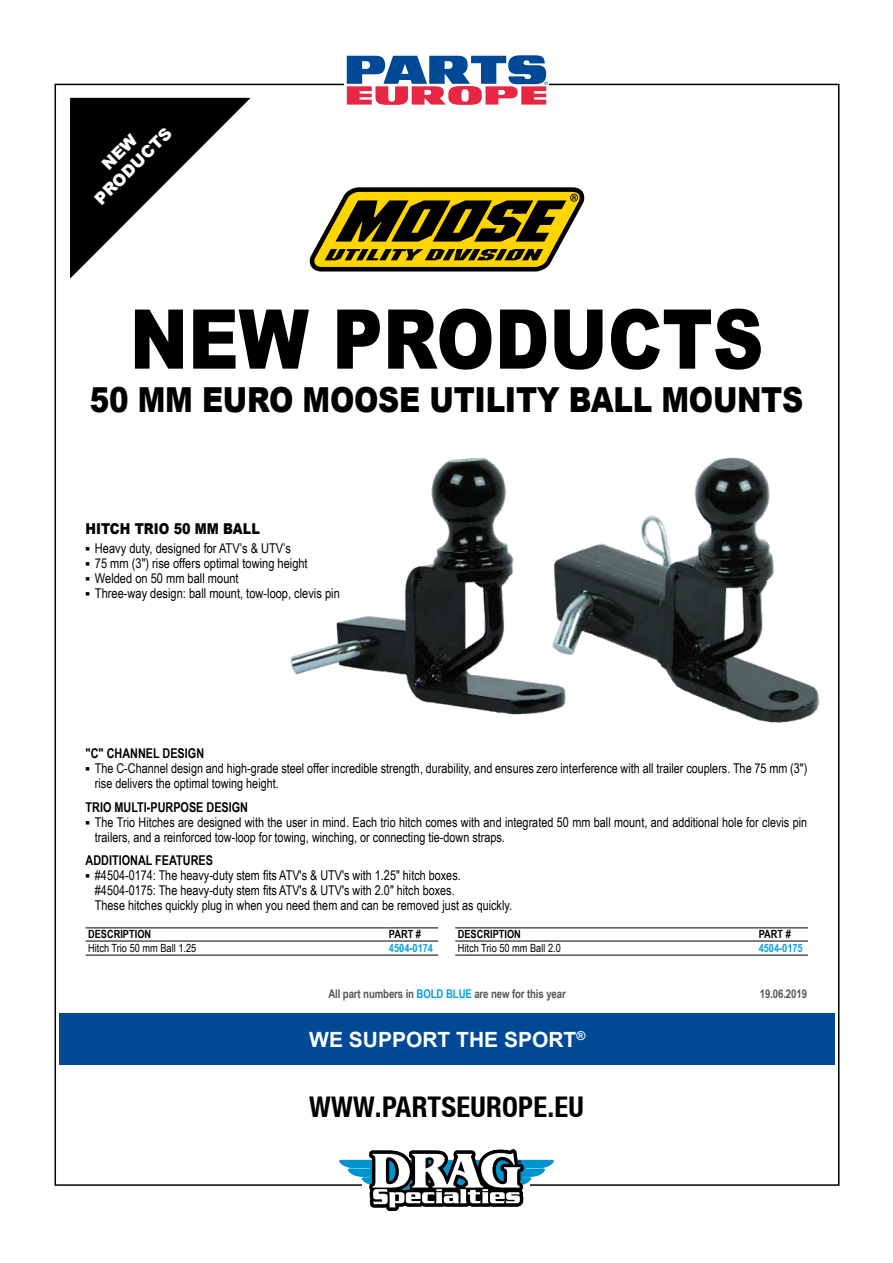
<style>
.page{position:relative;width:893px;height:1263px;background:#fff}
.page>*{position:absolute;margin:0;border:0;box-sizing:border-box;transform-origin:0 0}
.t1{font:900 82.5px "Arial";color:#000;scale:.85 1}
.t2{font:900 34.5px "Arial";letter-spacing:-.01em;color:#000;scale:.85 1}
.t3{font:700 condensed 28.5px "Helvetica Neue LT";letter-spacing:.01em;color:#000}
.t4{font:700 21px "Arial";color:#fff}
.t5{font:900 16.5px/19.5px "Arial";color:#fff;text-align:center}
.t6{font:900 15px "Arial";color:#000;scale:.85 1}
.t7{font:13.5px/15px "Arial Narrow";color:#000}
.t8{font:700 13.5px "Arial Narrow";color:#000}
.t9{font:700 12px "Arial Narrow";letter-spacing:-.01em;color:#575756}
.t10{font:11.25px "Arial Narrow";color:#000}
.t11{font:700 11.25px "Arial Narrow";color:#000}
.t12{font:700 11.25px "Arial Narrow";color:#009fe3}
.s1{color:#009fe3}
</style>
<div class="page">
<div style="left:59px;top:1013px;width:776px;height:51px;background:#004996"></div>
<svg style="left:70px;top:98px;width:181px;height:181px"></svg>
<svg style="left:346px;top:55px;width:202px;height:50px"></svg>
<svg style="left:339px;top:1149px;width:215px;height:62px"></svg>
<hr style="left:86px;top:955px;width:300px;height:1px;background:#000">
<hr style="left:386px;top:955px;width:52px;height:1px;background:#000">
<hr style="left:86px;top:928px;width:300px;height:1px;background:#000">
<hr style="left:386px;top:928px;width:52px;height:1px;background:#000">
<hr style="left:86px;top:941px;width:300px;height:1px;background:#000">
<hr style="left:386px;top:941px;width:52px;height:1px;background:#000">
<hr style="left:756px;top:955px;width:52px;height:1px;background:#000">
<hr style="left:455px;top:955px;width:301px;height:1px;background:#000">
<hr style="left:455px;top:928px;width:301px;height:1px;background:#000">
<hr style="left:756px;top:928px;width:52px;height:1px;background:#000">
<hr style="left:455px;top:941px;width:301px;height:1px;background:#000">
<hr style="left:756px;top:941px;width:52px;height:1px;background:#000">
<svg style="left:310px;top:187px;width:274px;height:84px;background:#85751f"></svg>
<img style="left:290px;top:458px;width:235px;height:257px">
<img style="left:525px;top:457px;width:295px;height:266px">
<p class="t5" style="left:76px;top:181px;width:103px;rotate:-45deg">NEW<br>PRODUCTS</p>
<h1 class="t1" style="left:130px;top:279px;width:747px">NEW PRODUCTS</h1>
<h2 class="t2" style="left:90px;top:375px;width:841px">50 MM EURO MOOSE UTILITY BALL MOUNTS</h2>
<p class="t6" style="left:86px;top:517px;width:207px">HITCH TRIO 50 MM BALL</p>
<p class="t7" style="left:95px;top:540px;width:246px">Heavy duty, designed for ATV’s &amp; UTV’s<br>75 mm (3") rise offers optimal towing height Welded on 50 mm ball mount<br>Three-way design: ball mount, tow-loop, clevis pin</p>
<p class="t8" style="left:86px;top:743px;width:120px">"C" CHANNEL DESIGN</p>
<p class="t7" style="left:95px;top:760px;width:714px">The C-Channel design and high-grade steel offer incredible strength, durability, and ensures zero interference with all trailer couplers. The 75 mm (3") rise delivers the optimal towing height.</p>
<p class="t8" style="left:86px;top:797px;width:164px">TRIO MULTI-PURPOSE DESIGN</p>
<p class="t7" style="left:95px;top:814px;width:714px">The Trio Hitches are designed with the user in mind. Each trio hitch comes with and integrated 50 mm ball mount, and additional hole for clevis pin trailers, and a reinforced tow-loop for towing, winching, or connecting tie-down straps.</p>
<p class="t8" style="left:86px;top:850px;width:129px">ADDITIONAL FEATURES</p>
<p class="t7" style="left:95px;top:867px;width:419px">#4504-0174: The heavy-duty stem fits ATV's &amp; UTV's with 1.25" hitch boxes. #4504-0175: The heavy-duty stem fits ATV's &amp; UTV's with 2.0" hitch boxes.<br>These hitches quickly plug in when you need them and can be removed just as quickly.</p>
<p class="t11" style="left:88px;top:926px;width:65px">DESCRIPTION</p>
<p class="t11" style="left:389px;top:926px;width:34px">PART #</p>
<p class="t10" style="left:88px;top:939px;width:110px">Hitch Trio 50 mm Ball 1.25</p>
<p class="t12" style="left:389px;top:939px;width:46px">4504-0174</p>
<p class="t11" style="left:458px;top:926px;width:65px">DESCRIPTION</p>
<p class="t11" style="left:759px;top:926px;width:34px">PART #</p>
<p class="t10" style="left:458px;top:939px;width:105px">Hitch Trio 50 mm Ball 2.0</p>
<p class="t12" style="left:759px;top:939px;width:46px">4504-0175</p>
<p class="t9" style="left:328px;top:985px;width:239px">All part numbers in <span class="s1">BOLD BLUE</span> are new for this year</p>
<p class="t9" style="left:760px;top:985px;width:49px">19.06.2019</p>
<h3 class="t4" style="left:309px;top:1025px;width:278px">WE SUPPORT THE SPORT<sup>®</sup></h3>
<h3 class="t3" style="left:309px;top:1090px;width:276px">WWW.PARTSEUROPE.EU</h3>
</div>
